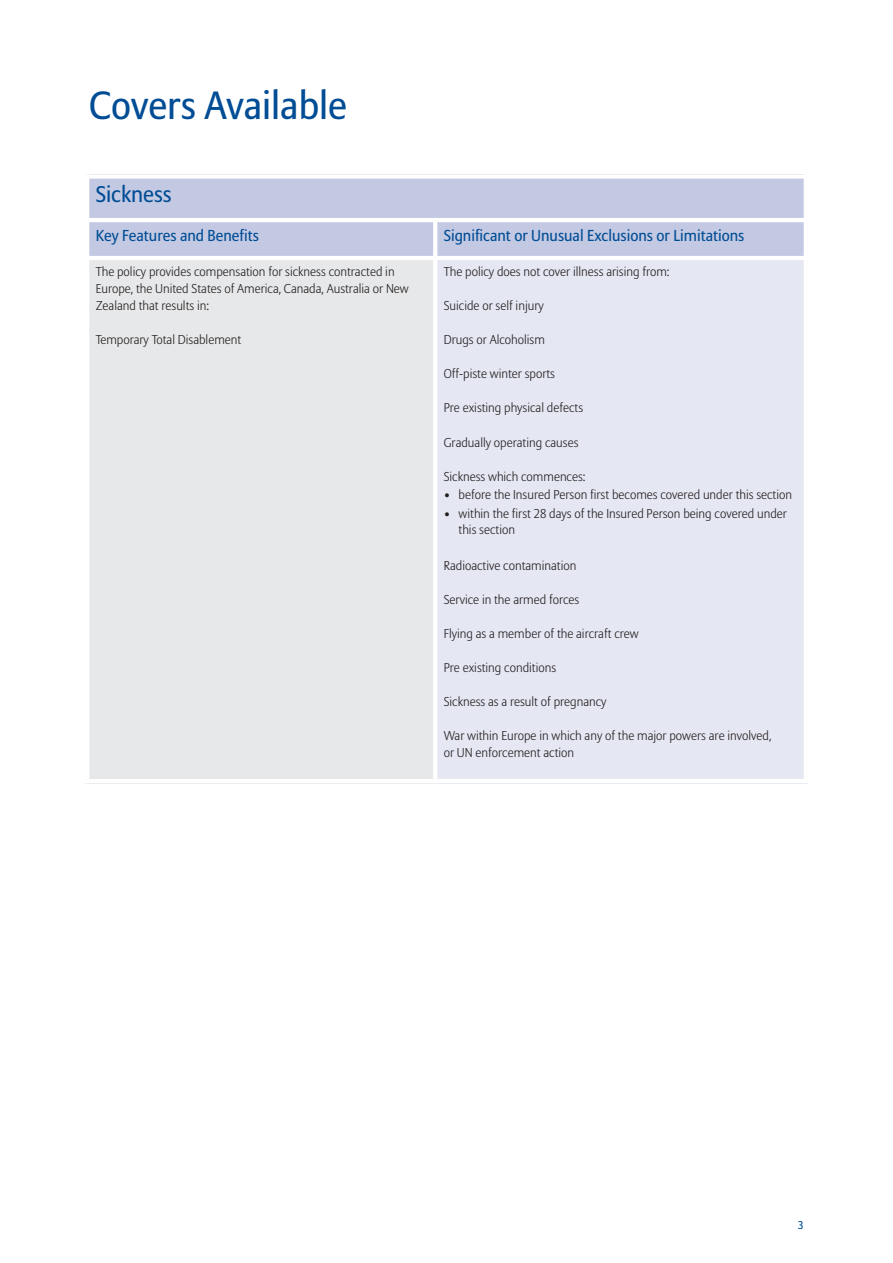
<style>
.page{position:relative;width:893px;height:1263px;background:#fff}
.page>*{position:absolute;margin:0;border:0;box-sizing:border-box;transform-origin:0 0}
.t1{font:39px "Allianz Sans";color:#014d95}
.t2{font:22.5px "Allianz Sans";color:#014d95}
.t3{font:15.75px "Allianz Sans";color:#014d95}
.t4{font:300 12.75px/17px "Allianz Sans";color:#231f20}
.t5{font:11.25px "Allianz Sans";color:#014d95}
</style>
<div class="page">
<div style="left:85px;top:174px;width:721px;height:46px;background:#c3c9e2"></div>
<div style="left:85px;top:220px;width:350px;height:38px;background:#c3c9e2"></div>
<div style="left:435px;top:220px;width:373px;height:38px;background:#c3c9e2"></div>
<div style="left:85px;top:258px;width:350px;height:525px;background:#e7e8e9"></div>
<div style="left:435px;top:258px;width:373px;height:525px;background:#e5e7f2"></div>
<hr style="left:85px;top:174px;width:4px;height:609px;background:#fff">
<hr style="left:433px;top:218px;width:4px;height:565px;background:#fff">
<hr style="left:804px;top:174px;width:4px;height:609px;background:#fff">
<div style="left:85px;top:174px;width:723px;height:5px;background:#fff"></div>
<hr style="left:85px;top:218px;width:723px;height:4px;background:#fff">
<hr style="left:85px;top:256px;width:723px;height:4px;background:#fff">
<hr style="left:85px;top:779px;width:723px;height:4px;background:#fff">
<h1 class="t1" style="left:89px;top:90px;width:259px">Covers Available</h1>
<h2 class="t2" style="left:96px;top:185px;width:78px">Sickness</h2>
<p class="t3" style="left:96px;top:229px;width:165px">Key Features and Benefits</p>
<p class="t3" style="left:444px;top:229px;width:302px">Significant or Unusual Exclusions or Limitations</p>
<p class="t4" style="left:96px;top:265px;width:315px">The policy provides compensation for sickness contracted in<br>Europe, the United States of America, Canada, Australia or New<br>Zealand that results in:</p>
<p class="t4" style="left:96px;top:333px;width:147px">Temporary Total Disablement</p>
<p class="t4" style="left:444px;top:265px;width:227px">The policy does not cover illness arising from:</p>
<p class="t4" style="left:444px;top:299px;width:102px">Suicide or self injury</p>
<p class="t4" style="left:444px;top:333px;width:103px">Drugs or Alcoholism</p>
<p class="t4" style="left:444px;top:367px;width:113px">Off-piste winter sports</p>
<p class="t4" style="left:444px;top:401px;width:141px">Pre existing physical defects</p>
<p class="t4" style="left:444px;top:435px;width:136px">Gradually operating causes</p>
<p class="t4" style="left:444px;top:469px;width:143px">Sickness which commences:</p>
<p class="t4" style="left:444px;top:487px;width:350px">• before the Insured Person first becomes covered under this section</p>
<p class="t4" style="left:459px;top:506px;width:330px;line-height:16.5px;text-indent:-15px">• within the first 28 days of the Insured Person being covered under this section</p>
<p class="t4" style="left:444px;top:558px;width:134px">Radioactive contamination</p>
<p class="t4" style="left:444px;top:592px;width:137px">Service in the armed forces</p>
<p class="t4" style="left:444px;top:626px;width:196px">Flying as a member of the aircraft crew</p>
<p class="t4" style="left:444px;top:660px;width:114px">Pre existing conditions</p>
<p class="t4" style="left:444px;top:694px;width:164px">Sickness as a result of pregnancy</p>
<p class="t4" style="left:444px;top:728px;width:329px">War within Europe in which any of the major powers are involved, or UN enforcement action</p>
<p class="t5" style="left:798px;top:1220px;width:7px">3</p>
</div>
